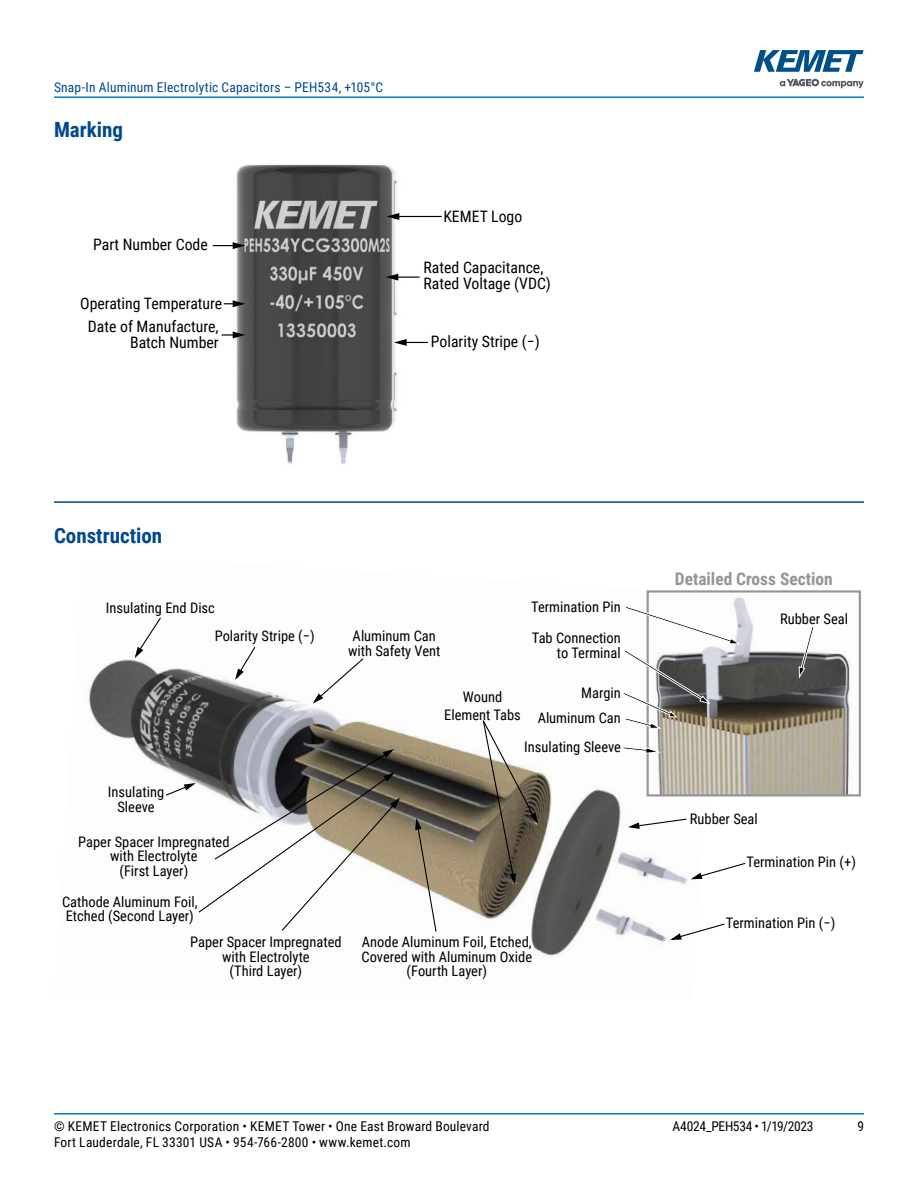
<style>
.page{position:relative;width:918px;height:1188px;background:#fff}
.page>*{position:absolute;margin:0;border:0;box-sizing:border-box;transform-origin:0 0}
.t1{font:700 21px "Roboto Condensed";color:#004990}
.t2{font:700 17.4px "Roboto Condensed";color:#939597}
.t3{font:15.75px/15.8px "Roboto Condensed";color:#000}
.t4{font:14.55px/14.5px "Roboto Condensed";color:#000;text-align:center}
.t5{font:13.5px "Roboto Condensed";letter-spacing:.015em;color:#000}
.t6{font:13.5px "Roboto Condensed";letter-spacing:.01em;color:#004990}
.t7{font:13.5px "Roboto Condensed";letter-spacing:-.02em;color:#000}
</style>
<div class="page">
<hr style="left:54px;top:1113px;width:810px;height:2px;background:#007cc2">
<hr style="left:54px;top:96px;width:810px;height:2px;background:#007cc2">
<svg style="left:780px;top:79px;width:84px;height:9px"></svg>
<svg style="left:754px;top:50px;width:110px;height:22px"></svg>
<hr style="left:54px;top:501px;width:810px;height:2px;background:#004990">
<img style="left:212px;top:164px;width:230px;height:300px">
<hr style="left:397px;top:216px;width:45px;height:1px;background:#000">
<svg style="left:387px;top:213px;width:12px;height:7px"></svg>
<svg style="left:385px;top:274px;width:35px;height:7px"></svg>
<svg style="left:213px;top:242px;width:33px;height:7px"></svg>
<svg style="left:394px;top:339px;width:34px;height:7px"></svg>
<svg style="left:222px;top:332px;width:24px;height:6px"></svg>
<svg style="left:224px;top:300px;width:22px;height:7px"></svg>
<img style="left:89px;top:590px;width:606px;height:366px">
<img style="left:651px;top:593px;width:199px;height:201px">
<div style="left:647px;top:590px;width:214px;height:207px;border:2px solid #939597"></div>
<svg style="left:688px;top:862px;width:58px;height:18px"></svg>
<svg style="left:798px;top:625px;width:17px;height:54px"></svg>
<svg style="left:234px;top:646px;width:22px;height:36px"></svg>
<svg style="left:311px;top:657px;width:54px;height:48px"></svg>
<svg style="left:482px;top:719px;width:58px;height:169px"></svg>
<svg style="left:625px;top:818px;width:63px;height:12px"></svg>
<svg style="left:622px;top:605px;width:120px;height:124px"></svg>
<svg style="left:622px;top:746px;width:40px;height:8px"></svg>
<svg style="left:133px;top:616px;width:29px;height:45px"></svg>
<svg style="left:668px;top:923px;width:57px;height:18px"></svg>
<svg style="left:414px;top:816px;width:23px;height:117px"></svg>
<svg style="left:165px;top:748px;width:237px;height:184px"></svg>
<p class="t6" style="left:54px;top:82px;width:331px">Snap-In Aluminum Electrolytic Capacitors – PEH534, +105°C</p>
<h1 class="t1" style="left:54px;top:115px;width:71px">Marking</h1>
<p class="t3" style="left:93px;top:237px;width:116px">Part Number Code</p>
<p class="t3" style="left:443px;top:209px;width:81px">KEMET Logo</p>
<p class="t3" style="left:424px;top:261px;width:129px">Rated Capacitance,<br>Rated Voltage (VDC)</p>
<p class="t3" style="left:80px;top:293px;width:144px;line-height:22.6px;text-align:center">Operating Temperature<br>Date of Manufacture,</p>
<p class="t3" style="left:130px;top:335px;width:90px">Batch Number</p>
<p class="t3" style="left:431px;top:335px;width:110px">Polarity Stripe (−)</p>
<h1 class="t1" style="left:54px;top:521px;width:110px">Construction</h1>
<p class="t4" style="left:106px;top:602px;width:111px">Insulating End Disc</p>
<p class="t4" style="left:215px;top:629px;width:101px">Polarity Stripe (−)</p>
<p class="t4" style="left:108px;top:786px;width:58px">Insulating<br>Sleeve</p>
<p class="t4" style="left:78px;top:835px;width:153px">Paper Spacer Impregnated with Electrolyte<br>(First Layer)</p>
<p class="t4" style="left:62px;top:895px;width:137px;text-align:left">Cathode Aluminum Foil,<br>Etched (Second Layer)</p>
<p class="t4" style="left:348px;top:630px;width:94px">Aluminum Can with Safety Vent</p>
<p class="t4" style="left:531px;top:592px;width:91px;line-height:31px;text-align:left">Termination Pin<br>Tab Connection</p>
<p class="t4" style="left:557px;top:646px;width:65px">to Terminal</p>
<p class="t4" style="left:581px;top:687px;width:41px">Margin</p>
<p class="t4" style="left:444px;top:689px;width:78px;line-height:17.4px">Wound<br>Element Tabs</p>
<p class="t4" style="left:524px;top:704px;width:98px;line-height:29.1px;text-align:right">Aluminum Can<br>Insulating Sleeve</p>
<p class="t4" style="left:190px;top:936px;width:153px">Paper Spacer Impregnated with Electrolyte<br>(Third Layer)</p>
<p class="t4" style="left:362px;top:936px;width:172px">Anode Aluminum Foil, Etched,<br>Covered with Aluminum Oxide (Fourth Layer)</p>
<p class="t2" style="left:675px;top:569px;width:159px">Detailed Cross Section</p>
<p class="t4" style="left:780px;top:612px;width:69px">Rubber Seal</p>
<p class="t4" style="left:690px;top:812px;width:69px">Rubber Seal</p>
<p class="t4" style="left:747px;top:856px;width:111px">Termination Pin (+)</p>
<p class="t4" style="left:726px;top:916px;width:111px">Termination Pin (−)</p>
<p class="t5" style="left:54px;top:1120px;width:437px">© KEMET Electronics Corporation • KEMET Tower • One East Broward Boulevard</p>
<p class="t7" style="left:673px;top:1120px;width:143px">A4024_PEH534 • 1/19/2023</p>
<p class="t5" style="left:54px;top:1136px;width:358px">Fort Lauderdale, FL 33301 USA • 954-766-2800 • www.kemet.com</p>
<p class="t5" style="left:857px;top:1120px;width:8px">9</p>
</div>
